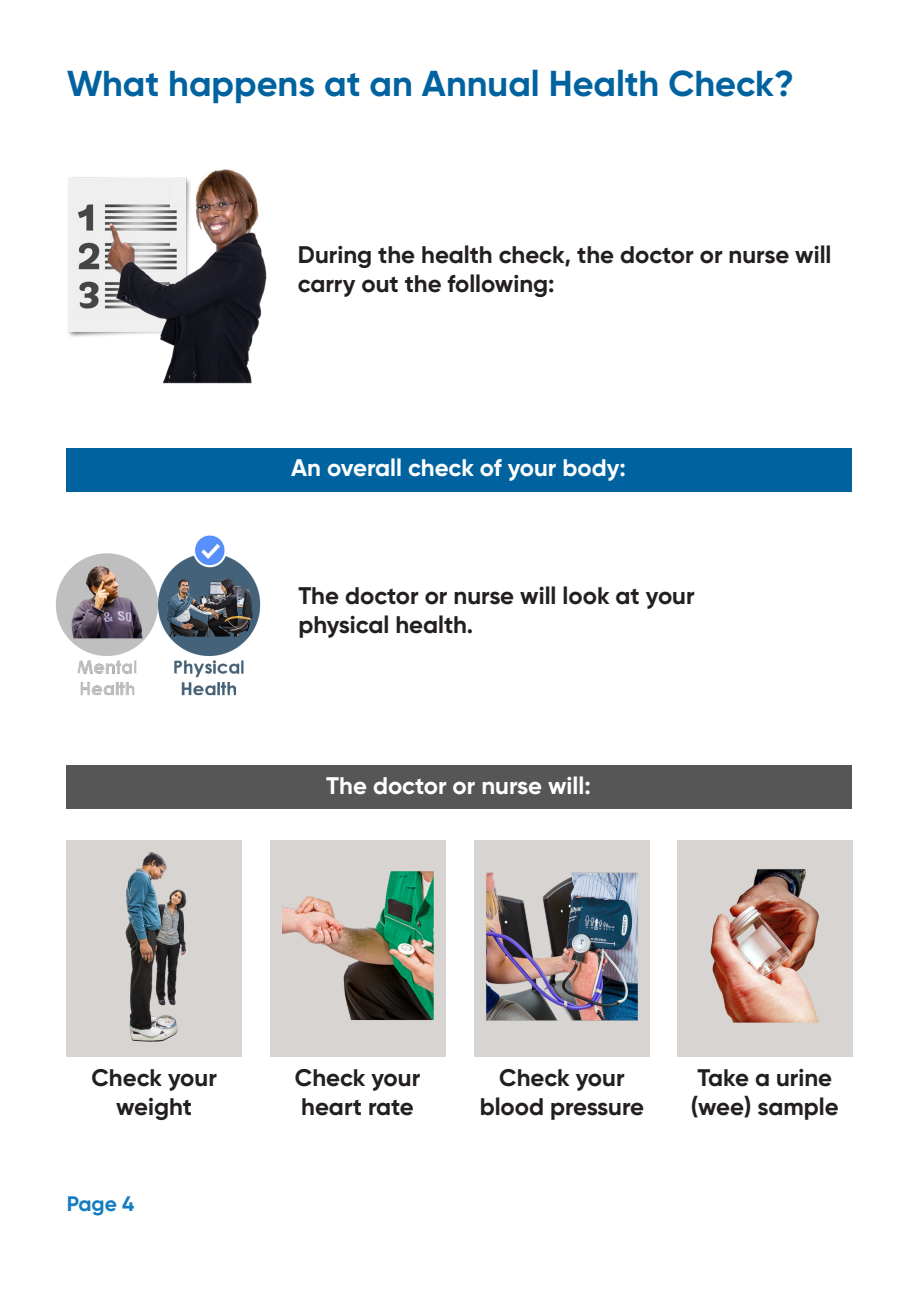
<style>
.page{position:relative;width:919px;height:1289px;background:#fff}
.page>*{position:absolute;margin:0;border:0;box-sizing:border-box;transform-origin:0 0}
.t1{font:700 36px "Gilroy";color:#0063a0}
.t2{font:700 24px/28.8px "Gilroy";color:#231f20}
.t3{font:700 24px "Gilroy";color:#fff}
.t4{font:700 21px "Gilroy";color:#147dc2}
</style>
<div class="page">
<img style="left:68px;top:169px;width:199px;height:215px">
<div style="left:66px;top:840px;width:176px;height:216px;background:#d7d4d2"></div>
<div style="left:270px;top:840px;width:175px;height:216px;background:#d7d4d2"></div>
<div style="left:474px;top:840px;width:176px;height:216px;background:#d7d4d2"></div>
<div style="left:677px;top:840px;width:175px;height:216px;background:#d7d4d2"></div>
<img style="left:282px;top:871px;width:152px;height:149px">
<img style="left:486px;top:872px;width:152px;height:149px">
<img style="left:125px;top:852px;width:62px;height:190px">
<div style="left:66px;top:448px;width:785px;height:44px;background:#0063a0"></div>
<img style="left:710px;top:869px;width:109px;height:154px">
<div style="left:66px;top:765px;width:785px;height:43px;background:#575657"></div>
<img style="left:55px;top:535px;width:206px;height:161px">
<h1 class="t1" style="left:67px;top:60px;width:728px">What happens at an Annual Health Check?</h1>
<p class="t2" style="left:298px;top:240px;width:535px">During the health check, the doctor or nurse will carry out the following:</p>
<p class="t3" style="left:291px;top:452px;width:336px">An overall check of your body:</p>
<p class="t2" style="left:298px;top:581px;width:398px">The doctor or nurse will look at your physical health.</p>
<p class="t3" style="left:326px;top:770px;width:266px">The doctor or nurse will:</p>
<p class="t2" style="left:92px;top:1063px;width:127px;text-align:center">Check your weight</p>
<p class="t2" style="left:295px;top:1063px;width:127px">Check your heart rate</p>
<p class="t2" style="left:479px;top:1063px;width:166px;text-align:center">Check your blood pressure</p>
<p class="t2" style="left:690px;top:1063px;width:149px">Take a urine (wee) sample</p>
<p class="t4" style="left:67px;top:1190px;width:69px">Page 4</p>
</div>
